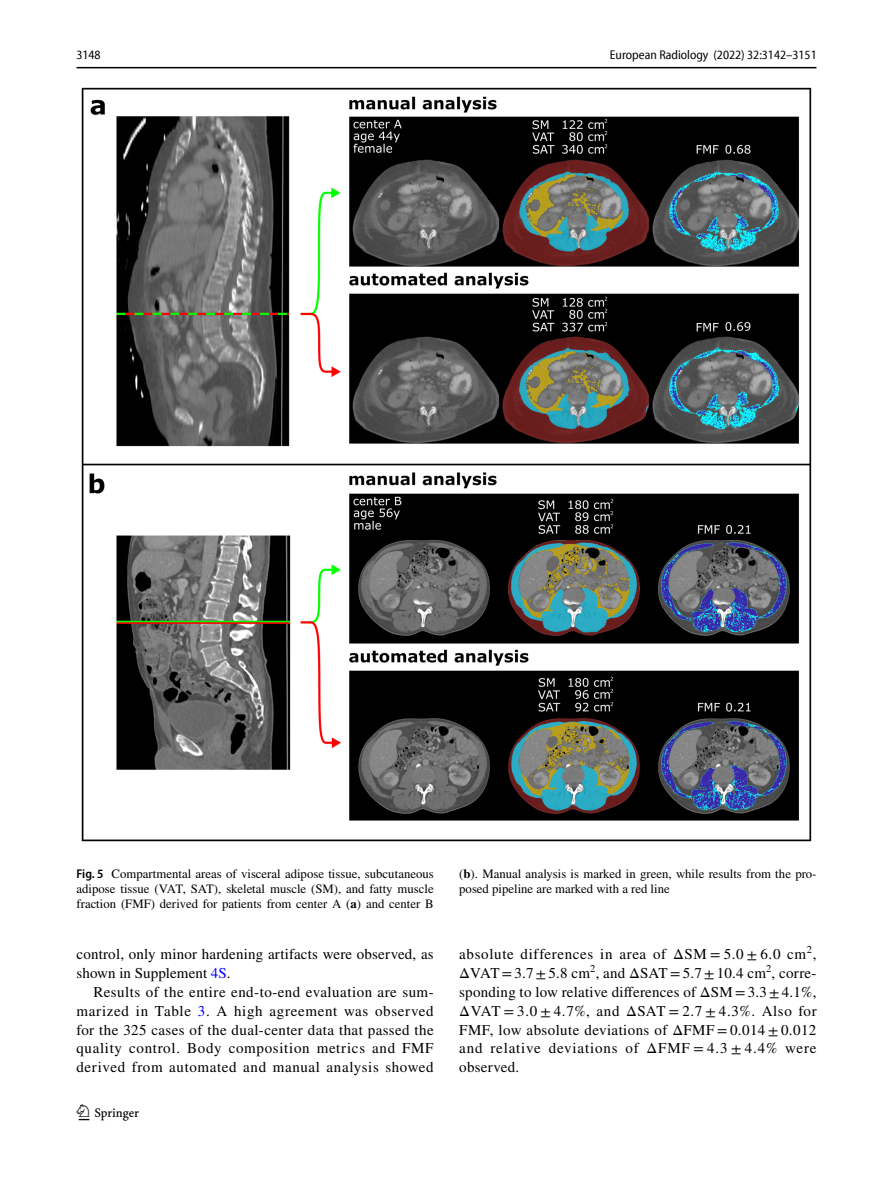
<style>
.page{position:relative;width:893px;height:1187px;background:#fff}
.page>*{position:absolute;margin:0;border:0;box-sizing:border-box;transform-origin:0 0}
.t1{font:22.5px "Springnew Regular 2";color:#000}
.t2{font:15px/18.8px "STIX";letter-spacing:.025em;color:#000;text-align:justify}
.t3{font:12.75px/15px "STIX";color:#000;text-align:justify}
.t4{font:semi-condensed 12.75px "Myriad Pro Unic";color:#000}
.s1{font-family:"Myriad Pro";font-weight:600;font-stretch:semi-condensed}
.s2{font-weight:700}
.s3{color:#00f}
</style>
<div class="page">
<hr style="left:77px;top:67px;width:739px;height:1px;background:#000">
<img style="left:81px;top:87px;width:731px;height:755px">
<p class="t4" style="left:76px;top:50px;width:26px">3148</p>
<p class="t4" style="left:610px;top:50px;width:208px">European Radiology (2022) 32:3142–3151</p>
<p class="t3" style="left:77px;top:866px;width:359px"><span class="s1">Fig. 5</span> Compartmental areas of visceral adipose tissue, subcutaneous adipose tissue (VAT, SAT), skeletal muscle (SM), and fatty muscle fraction (FMF) derived for patients from center A (<span class="s2">a</span>) and center B</p>
<p class="t3" style="left:459px;top:866px;width:359px">(<span class="s2">b</span>). Manual analysis is marked in green, while results from the pro&shy;posed pipeline are marked with a red line</p>
<p class="t2" style="left:77px;top:946px;width:359px">control, only minor hardening artifacts were observed, as shown in Supplement <span class="s3">4S</span>.</p>
<p class="t2" style="left:77px;top:983px;width:359px;text-indent:17px">Results of the entire end-to-end evaluation are sum&shy;marized in Table <span class="s3">3</span>. A high agreement was observed for the 325 cases of the dual-center data that passed the quality control. Body composition metrics and FMF derived from automated and manual analysis showed</p>
<h1 class="t1" style="left:79px;top:1104px;width:62px">1 3</h1>
<p class="t2" style="left:459px;top:946px;width:359px">absolute differences in area of ΔSM = 5.0 ± 6.0 cm<sup>2</sup>, ΔVAT=3.7±5.8 cm<sup>2</sup>, and ΔSAT=5.7±10.4 cm<sup>2</sup>, corre&shy;sponding to low relative differences of ΔSM =3.3±4.1%, ΔVAT = 3.0 ± 4.7%, and ΔSAT = 2.7 ± 4.3%. Also for FMF, low absolute deviations of ΔFMF = 0.014 ± 0.012 and relative deviations of ΔFMF = 4.3 ± 4.4% were observed.</p>
</div>
